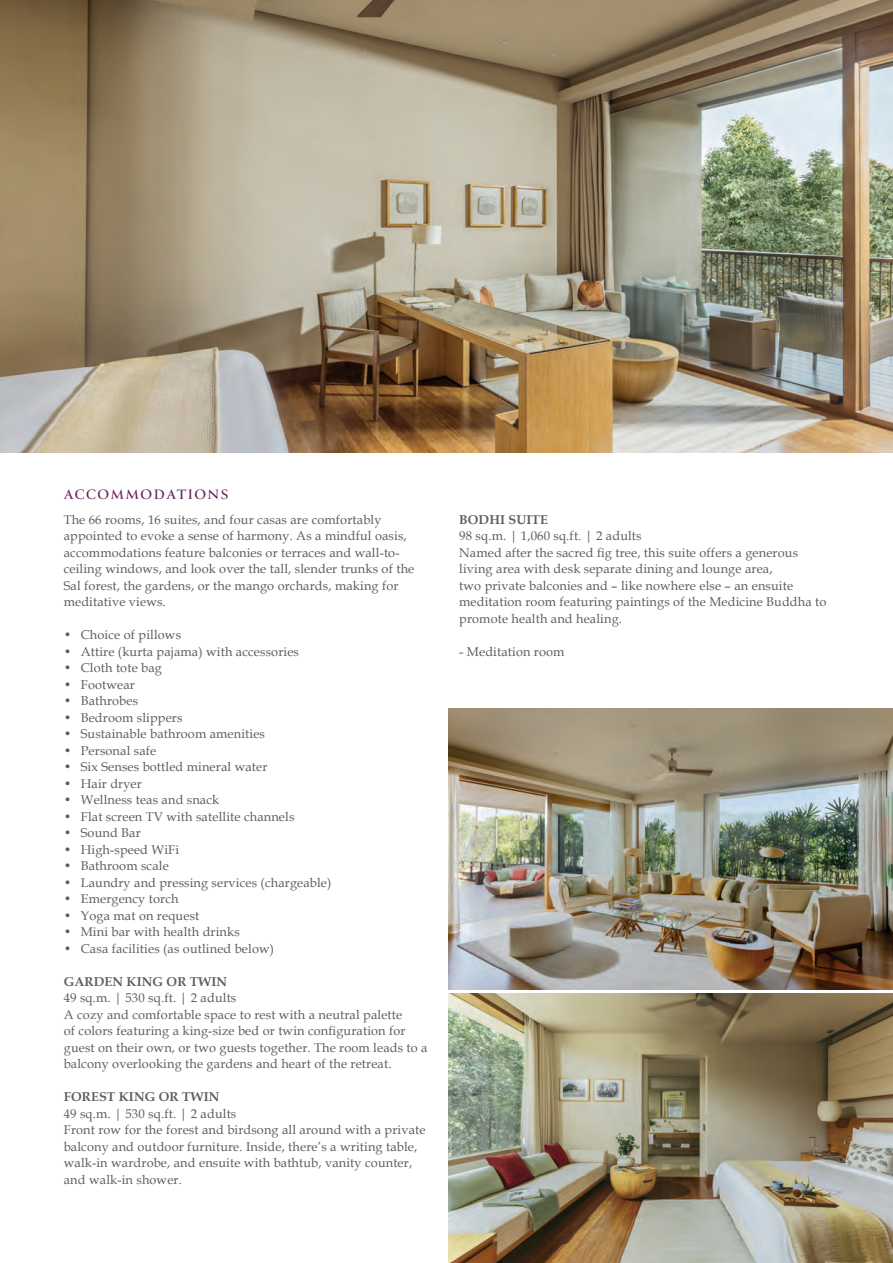
<style>
.page{position:relative;width:893px;height:1263px;background:#fff}
.page>*{position:absolute;margin:0;border:0;box-sizing:border-box;transform-origin:0 0}
.t1{font:700 15px "Canto";letter-spacing:.1em;color:#6d2058}
.t2{font:12.75px/16.5px "Book Antiqua";letter-spacing:.01em;color:#5c5e5e}
.t3{font:700 12.75px "Book Antiqua";letter-spacing:.01em;color:#5c5e5e}
</style>
<div class="page">
<img style="left:449px;top:993px;width:444px;height:269px">
<img style="left:449px;top:708px;width:444px;height:281px">
<img style="left:0;top:0;width:893px;height:453px">
<p class="t1" style="left:64px;top:485px;width:166px">ACCOMMODATIONS</p>
<p class="t2" style="left:64px;top:511px;width:352px">The 66 rooms, 16 suites, and four casas are comfortably appointed to evoke a sense of harmony. As a mindful oasis, accommodations feature balconies or terraces and wall-to&shy;ceiling windows, and look over the tall, slender trunks of the Sal forest, the gardens, or the mango orchards, making for meditative views.</p>
<p class="t2" style="left:64px;top:626px;width:119px">• Choice of pillows</p>
<p class="t2" style="left:64px;top:643px;width:237px">• Attire (kurta pajama) with accessories</p>
<p class="t2" style="left:64px;top:659px;width:100px">• Cloth tote bag</p>
<p class="t2" style="left:64px;top:676px;width:73px">• Footwear</p>
<p class="t2" style="left:64px;top:692px;width:76px">• Bathrobes</p>
<p class="t2" style="left:64px;top:709px;width:120px">• Bedroom slippers</p>
<p class="t2" style="left:64px;top:725px;width:203px">• Sustainable bathroom amenities</p>
<p class="t2" style="left:64px;top:742px;width:94px">• Personal safe</p>
<p class="t2" style="left:64px;top:758px;width:205px">• Six Senses bottled mineral water</p>
<p class="t2" style="left:64px;top:775px;width:80px">• Hair dryer</p>
<p class="t2" style="left:64px;top:791px;width:157px">• Wellness teas and snack</p>
<p class="t2" style="left:64px;top:808px;width:232px">• Flat screen TV with satellite channels</p>
<p class="t2" style="left:64px;top:824px;width:78px">• Sound Bar</p>
<p class="t2" style="left:64px;top:841px;width:117px">• High-speed WiFi</p>
<p class="t2" style="left:64px;top:857px;width:107px">• Bathroom scale</p>
<p class="t2" style="left:64px;top:874px;width:269px">• Laundry and pressing services (chargeable)</p>
<p class="t2" style="left:64px;top:890px;width:116px">• Emergency torch</p>
<p class="t2" style="left:64px;top:907px;width:137px">• Yoga mat on request</p>
<p class="t2" style="left:64px;top:923px;width:178px">• Mini bar with health drinks</p>
<p class="t2" style="left:64px;top:940px;width:212px">• Casa facilities (as outlined below)</p>
<p class="t3" style="left:64px;top:973px;width:165px">GARDEN KING OR TWIN</p>
<p class="t2" style="left:64px;top:989px;width:365px">49 sq.m. | 530 sq.ft. | 2 adults<br>A cozy and comfortable space to rest with a neutral palette<br>of colors featuring a king-size bed or twin configuration for guest on their own, or two guests together. The room leads to a balcony overlooking the gardens and heart of the retreat.</p>
<p class="t3" style="left:64px;top:1088px;width:157px">FOREST KING OR TWIN</p>
<p class="t2" style="left:64px;top:1105px;width:363px">49 sq.m. | 530 sq.ft. | 2 adults<br>Front row for the forest and birdsong all around with a private balcony and outdoor furniture. Inside, there’s a writing table, walk-in wardrobe, and ensuite with bathtub, vanity counter, and walk-in shower.</p>
<p class="t3" style="left:459px;top:511px;width:90px">BODHI SUITE</p>
<p class="t2" style="left:459px;top:527px;width:369px">98 sq.m. | 1,060 sq.ft. | 2 adults<br>Named after the sacred fig tree, this suite offers a generous living area with desk separate dining and lounge area,<br>two private balconies and – like nowhere else – an ensuite meditation room featuring paintings of the Medicine Buddha to promote health and healing.</p>
<p class="t2" style="left:459px;top:643px;width:107px">- Meditation room</p>
</div>
